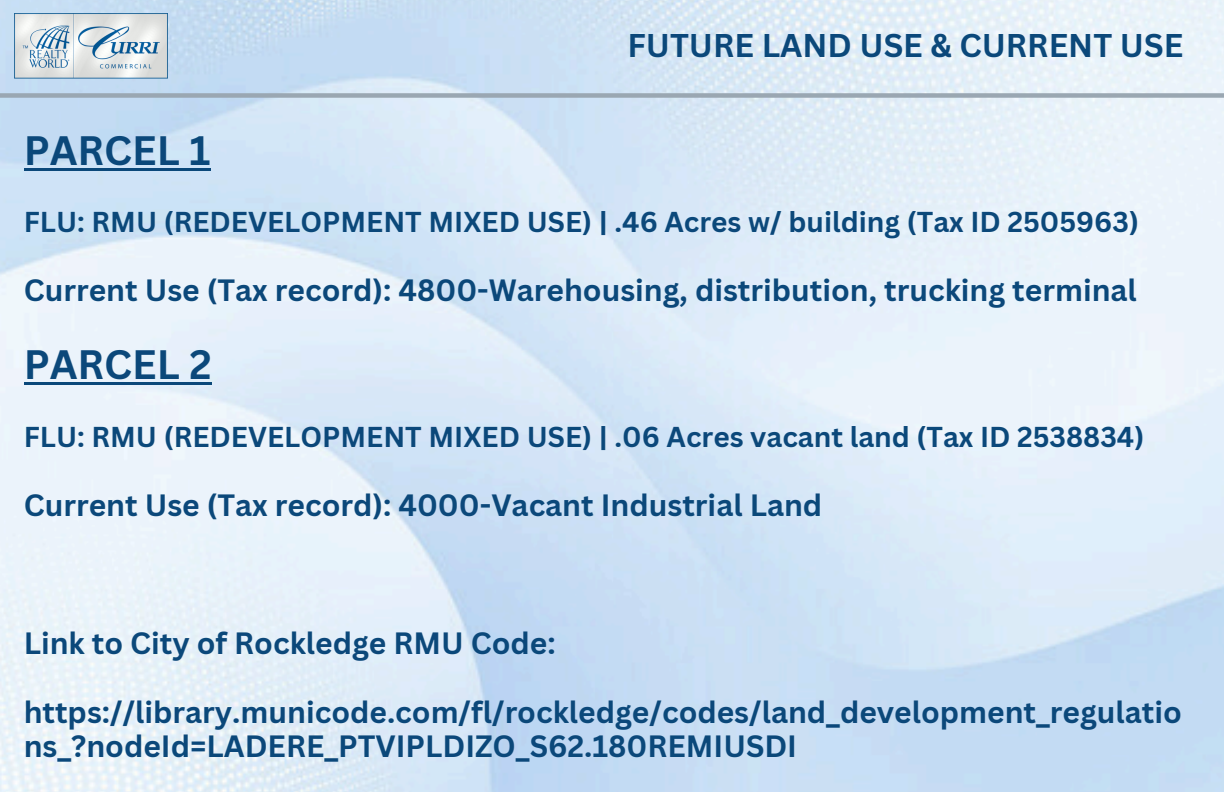
<style>
.page{position:relative;width:1224px;height:792px;background:#fff}
.page>*{position:absolute;margin:0;border:0;box-sizing:border-box;transform-origin:0 0}
.t1{font:700 40px "Canva Sans";color:#0b487a}
.t2{font:700 32px "Canva Sans";color:#0b487a}
.t3{font:700 30px/34.4px "Canva Sans";color:#0b487a}
.t4{font:700 28px "Canva Sans";color:#0b487a}
</style>
<div class="page">
<img style="left:0;top:0;width:1224px;height:792px">
<img style="left:15px;top:14px;width:153px;height:66px">
<div style="left:0;top:93px;width:1224px;height:5px;background:#9aa7b2"></div>
<hr style="left:24px;top:168px;width:186px;height:3px;background:#0b487a">
<hr style="left:24px;top:382px;width:188px;height:3px;background:#0b487a">
<h2 class="t1" style="left:24px;top:122px;width:188px">PARCEL 1</h2>
<h3 class="t2" style="left:627px;top:23px;width:557px">FUTURE LAND USE &amp; CURRENT USE</h3>
<h1 class="t4" style="left:24px;top:202px;width:1117px">FLU: RMU (REDEVELOPMENT MIXED USE) | .46 Acres w/ building (Tax ID 2505963)</h1>
<p class="t3" style="left:24px;top:272px;width:1115px">Current Use (Tax record): 4800-Warehousing, distribution, trucking terminal</p>
<h3 class="t1" style="left:24px;top:337px;width:189px">PARCEL 2</h3>
<h1 class="t4" style="left:24px;top:417px;width:1122px">FLU: RMU (REDEVELOPMENT MIXED USE) | .06 Acres vacant land (Tax ID 2538834)</h1>
<p class="t3" style="left:24px;top:487px;width:800px">Current Use (Tax record): 4000-Vacant Industrial Land</p>
<h3 class="t3" style="left:24px;top:625px;width:534px">Link to City of Rockledge RMU Code:</h3>
<h3 class="t3" style="left:24px;top:694px;width:1160px">https://library.municode.com/fl/rockledge/codes/land_development_regulatio ns_?nodeId=LADERE_PTVIPLDIZO_S62.180REMIUSDI</h3>
</div>
